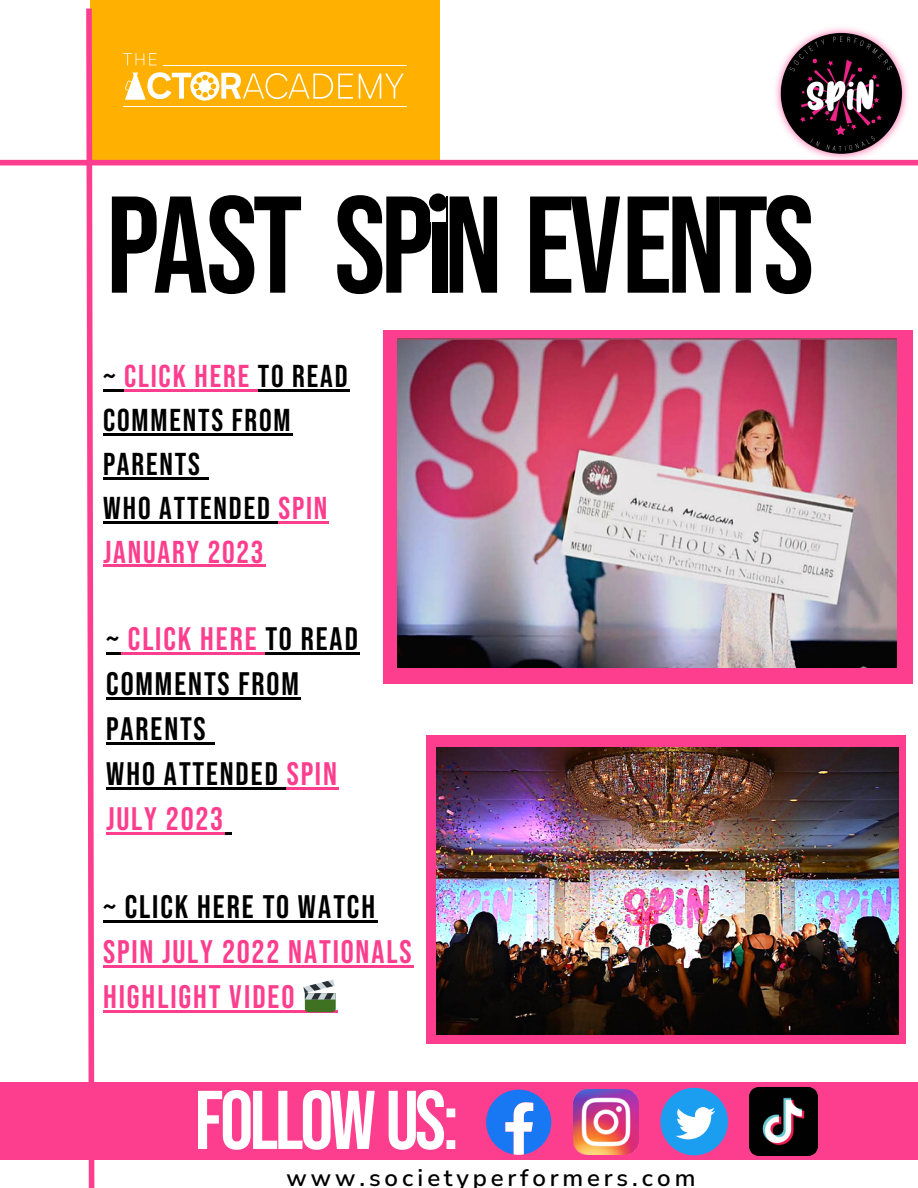
<style>
.page{position:relative;width:918px;height:1188px;background:#fff}
.page>*{position:absolute;margin:0;border:0;box-sizing:border-box;transform-origin:0 0}
.t1{font:137.4px "Bebas Neue";letter-spacing:-.035em;color:#000}
.t2{font:83.1px "Bebas Neue";letter-spacing:-.04em;color:#fff}
.t3{font:32.55px/45px "Bebas Neue";letter-spacing:.06em;color:#000}
.t4{font:32.55px/45px "Bebas Neue";letter-spacing:.055em;color:#fd3e8e}
.t5{font:31.65px/43.8px "Bebas Neue";letter-spacing:.06em;color:#000}
.t6{font:600 24px "Nunito Sans";letter-spacing:.16em;color:#000}
.s1{color:#fd3e8e}
</style>
<div class="page">
<div style="left:90px;top:0;width:350px;height:161px;background:#ffb000"></div>
<svg style="left:123px;top:53px;width:34px;height:12px"></svg>
<svg style="left:125px;top:72px;width:228px;height:29px"></svg>
<svg style="left:359px;top:74px;width:45px;height:25px"></svg>
<hr style="left:163px;top:65px;width:244px;height:1px;background:#fff">
<hr style="left:123px;top:106px;width:284px;height:1px;background:#fff">
<div style="left:0;top:1083px;width:918px;height:77px;background:#fd3e8e"></div>
<svg style="left:83px;top:9px;width:14px;height:1179px"></svg>
<div style="left:0;top:160px;width:918px;height:5px;background:#fd3e8e"></div>
<img style="left:772px;top:27px;width:139px;height:133px">
<div style="left:426px;top:736px;width:480px;height:308px;background:#fd3e8e"></div>
<div style="left:384px;top:331px;width:529px;height:353px;background:#fd3e8e"></div>
<div style="left:429px;top:193px;width:18px;height:19px;background:#000;border-radius:50%"></div>
<svg style="left:486px;top:1090px;width:65px;height:65px"></svg>
<img style="left:573px;top:1090px;width:66px;height:65px">
<svg style="left:660px;top:1088px;width:68px;height:67px"></svg>
<img style="left:750px;top:1088px;width:67px;height:67px">
<img style="left:436px;top:747px;width:463px;height:287px">
<img style="left:397px;top:339px;width:500px;height:328px">
<hr style="left:103px;top:389px;width:21px;height:3px;background:#000">
<hr style="left:124px;top:389px;width:134px;height:3px;background:#fd3e8e">
<hr style="left:258px;top:389px;width:92px;height:3px;background:#000">
<hr style="left:103px;top:433px;width:189px;height:2px;background:#000">
<hr style="left:103px;top:477px;width:99px;height:2px;background:#000">
<svg style="left:202px;top:477px;width:6px;height:2px"></svg>
<hr style="left:103px;top:521px;width:176px;height:2px;background:#000">
<hr style="left:279px;top:521px;width:50px;height:2px;background:#fd3e8e">
<hr style="left:103px;top:565px;width:162px;height:2px;background:#fd3e8e">
<svg style="left:106px;top:653px;width:15px;height:2px"></svg>
<hr style="left:121px;top:653px;width:145px;height:2px;background:#fd3e8e">
<hr style="left:266px;top:653px;width:94px;height:2px;background:#000">
<hr style="left:106px;top:698px;width:195px;height:2px;background:#000">
<hr style="left:106px;top:743px;width:102px;height:2px;background:#000">
<svg style="left:208px;top:743px;width:7px;height:2px"></svg>
<hr style="left:106px;top:788px;width:181px;height:2px;background:#000">
<hr style="left:287px;top:788px;width:52px;height:2px;background:#fd3e8e">
<hr style="left:106px;top:833px;width:119px;height:2px;background:#fd3e8e">
<svg style="left:225px;top:833px;width:7px;height:2px"></svg>
<hr style="left:103px;top:920px;width:274px;height:3px;background:#000">
<hr style="left:103px;top:965px;width:311px;height:3px;background:#fd3e8e">
<hr style="left:103px;top:1010px;width:235px;height:3px;background:#fd3e8e">
<svg style="left:303px;top:980px;width:33px;height:32px"></svg>
<h1 class="t1" style="left:106px;top:167px;width:709px">PAST SPIN EVENTS</h1>
<p class="t5" style="left:103px;top:354px;width:246px">~ <span class="s1">CLICK HERE</span> TO READ<br>COMMENTS FROM<br>PARENTS<br>WHO ATTENDED <span class="s1">SPIN<br>JANUARY 2023</span></p>
<p class="t3" style="left:106px;top:616px;width:253px">~ <span class="s1">CLICK HERE</span> TO READ<br>COMMENTS FROM<br>PARENTS<br>WHO ATTENDED <span class="s1">SPIN<br>JULY 2023</span></p>
<p class="t3" style="left:103px;top:884px;width:273px">~ CLICK HERE TO WATCH</p>
<p class="t4" style="left:103px;top:929px;width:310px">SPIN JULY 2022 NATIONALS<br>HIGHLIGHT VIDEO</p>
<h2 class="t2" style="left:195px;top:1073px;width:266px">FOLLOWUS:</h2>
<p class="t6" style="left:287px;top:1161px;width:410px">www.societyperformers.com</p>
</div>
